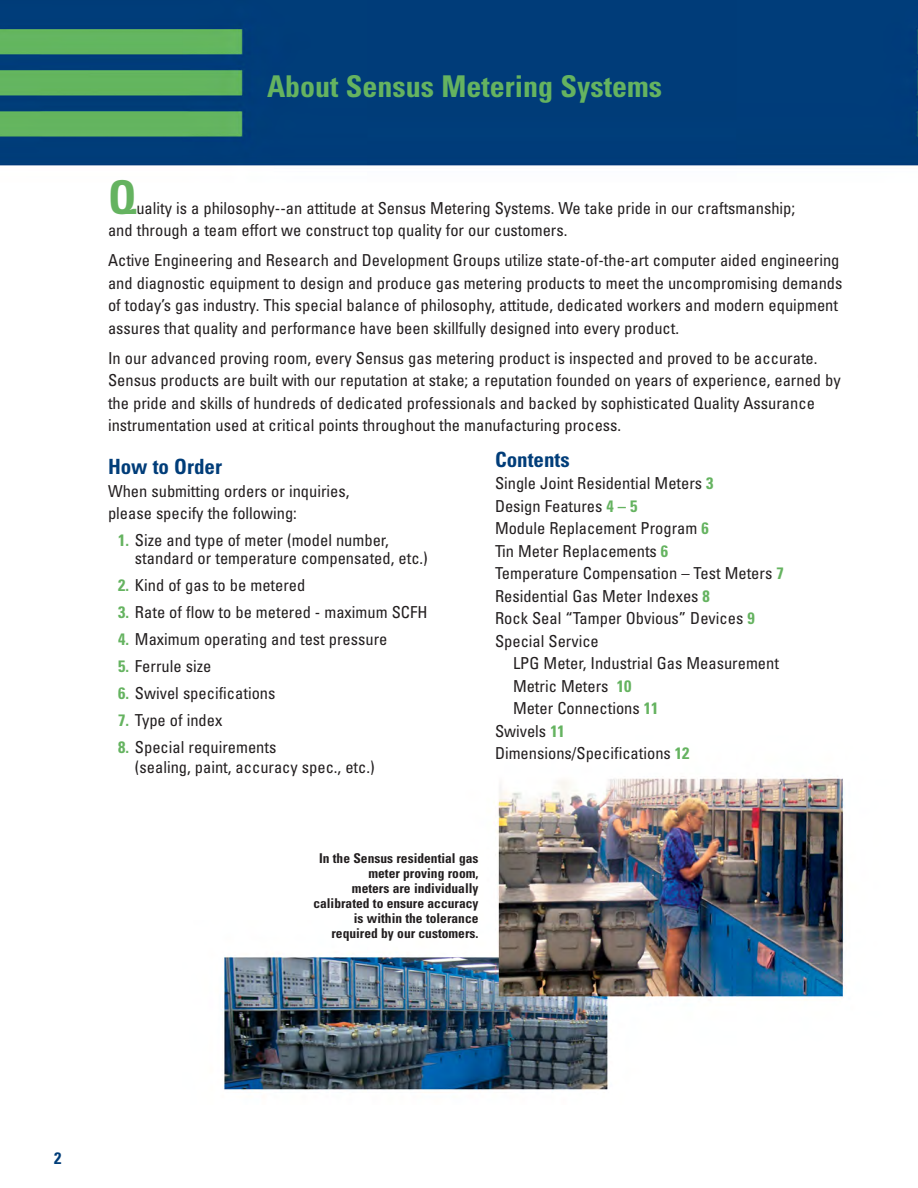
<style>
.page{position:relative;width:918px;height:1188px;background:#fff}
.page>*{position:absolute;margin:0;border:0;box-sizing:border-box;transform-origin:0 0}
.t1{font:700 condensed 46.5px "Univers";color:#65b360}
.t2{font:700 condensed 30px "Univers";color:#65b360}
.t3{font:700 condensed 21px "Univers";color:#003d79}
.t4{font:condensed 16.5px/22.5px "Univers";color:#231f20}
.t5{font:700 condensed 16.5px "Univers";color:#003d79}
.t6{font:700 condensed 13.5px/15px "Univers";color:#231f20;text-align:right}
.s1{font-weight:700;color:#65b360}
</style>
<div class="page">
<img style="left:0;top:0;width:918px;height:1093px">
<h2 class="t2" style="left:267px;top:75px;width:397px">About Sensus Metering Systems</h2>
<h1 class="t1" style="left:108px;top:180px;width:30px">Q</h1>
<p class="t4" style="left:108px;top:198px;width:689px;text-indent:28px">uality is a philosophy--an attitude at Sensus Metering Systems. We take pride in our craftsmanship; and through a team effort we construct top quality for our customers.</p>
<p class="t4" style="left:108px;top:250px;width:736px">Active Engineering and Research and Development Groups utilize state-of-the-art computer aided engineering and diagnostic equipment to design and produce gas metering products to meet the uncompromising demands of today’s gas industry. This special balance of philosophy, attitude, dedicated workers and modern equipment assures that quality and performance have been skillfully designed into every product.</p>
<p class="t4" style="left:108px;top:348px;width:734px">In our advanced proving room, every Sensus gas metering product is inspected and proved to be accurate.<br>Sensus products are built with our reputation at stake; a reputation founded on years of experience, earned by the pride and skills of hundreds of dedicated professionals and backed by sophisticated Quality Assurance instrumentation used at critical points throughout the manufacturing process.</p>
<p class="t3" style="left:108px;top:459px;width:116px">How to Order</p>
<p class="t4" style="left:108px;top:481px;width:243px">When submitting orders or inquiries, please specify the following:</p>
<p class="t4" style="left:135px;top:533px;width:294px;line-height:18px;text-indent:-17px"><span class="s1">1.</span> Size and type of meter (model number, standard or temperature compensated, etc.)</p>
<p class="t4" style="left:118px;top:576px;width:189px"><span class="s1">2.</span> Kind of gas to be metered</p>
<p class="t4" style="left:118px;top:603px;width:311px"><span class="s1">3.</span> Rate of flow to be metered - maximum SCFH</p>
<p class="t4" style="left:118px;top:630px;width:271px"><span class="s1">4.</span> Maximum operating and test pressure</p>
<p class="t4" style="left:118px;top:657px;width:95px"><span class="s1">5.</span> Ferrule size</p>
<p class="t4" style="left:118px;top:684px;width:159px"><span class="s1">6.</span> Swivel specifications</p>
<p class="t4" style="left:118px;top:710px;width:106px"><span class="s1">7.</span> Type of index</p>
<p class="t4" style="left:135px;top:739px;width:241px;line-height:19.5px;text-indent:-17px"><span class="s1">8.</span> Special requirements<br>(sealing, paint, accuracy spec., etc.)</p>
<p class="t3" style="left:495px;top:451px;width:76px">Contents</p>
<p class="t4" style="left:495px;top:474px;width:290px">Single Joint Residential Meters <span class="s1">3<br></span>Design Features <span class="s1">4 – 5<br></span>Module Replacement Program <span class="s1">6<br></span>Tin Meter Replacements <span class="s1">6<br></span>Temperature Compensation – Test Meters <span class="s1">7<br></span>Residential Gas Meter Indexes <span class="s1">8<br></span>Rock Seal “Tamper Obvious” Devices <span class="s1">9<br></span>Special Service</p>
<p class="t4" style="left:513px;top:654px;width:268px">LPG Meter, Industrial Gas Measurement</p>
<p class="t4" style="left:513px;top:676px;width:120px">Metric Meters <span class="s1">10</span></p>
<p class="t4" style="left:513px;top:699px;width:147px">Meter Connections <span class="s1">11</span></p>
<p class="t4" style="left:495px;top:721px;width:71px">Swivels <span class="s1">11</span></p>
<p class="t4" style="left:495px;top:744px;width:196px">Dimensions/Specifications <span class="s1">12</span></p>
<p class="t6" style="left:313px;top:852px;width:167px">In the Sensus residential gas meter proving room,<br>meters are individually calibrated to ensure accuracy is within the tolerance required by our customers.</p>
<p class="t5" style="left:54px;top:1152px;width:9px">2</p>
</div>
